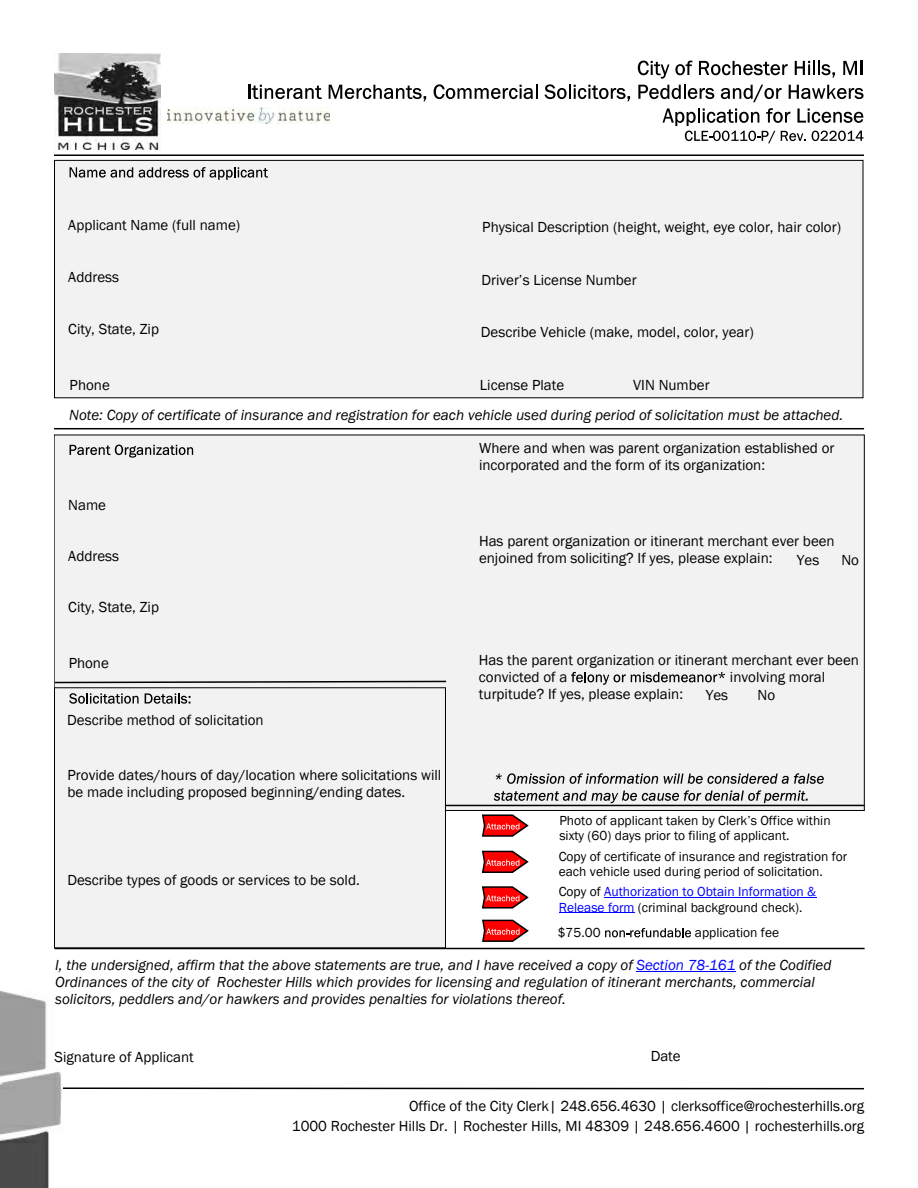
<style>
.page{position:relative;width:918px;height:1188px;background:#fff}
.page>*{position:absolute;margin:0;border:0;box-sizing:border-box;transform-origin:0 0}
.t1{font:italic 15.15px "Franklin Gothic";color:#000}
.t2{font:15px/17px "Franklin Gothic";color:#000}
.t3{font:italic 15px/17px "Franklin Gothic";color:#000}
.t4{font:13.5px/15.3px "Franklin Gothic";color:#000}
.t5{font:13.5px/15.3px "Franklin Gothic";color:#00f}
.s1{color:#000}
.s2{color:#00f}
</style>
<div class="page">
<img style="left:54px;top:54px;width:106px;height:95px">
<img style="left:167px;top:108px;width:163px;height:16px">
<svg style="left:638px;top:61px;width:31px;height:18px"></svg>
<svg style="left:675px;top:61px;width:17px;height:14px"></svg>
<svg style="left:699px;top:61px;width:89px;height:14px"></svg>
<svg style="left:795px;top:61px;width:40px;height:17px"></svg>
<svg style="left:843px;top:61px;width:14px;height:14px"></svg>
<hr style="left:860px;top:61px;width:3px;height:14px;background:#000">
<hr style="left:54px;top:154px;width:810px;height:2px;background:#000">
<svg style="left:63px;top:1087px;width:801px;height:3px;background:#7f7f7f"></svg>
<img style="left:0;top:991px;width:62px;height:197px">
<div style="left:54px;top:435px;width:810px;height:375px;background:#f2f2f2"></div>
<div style="left:54px;top:687px;width:392px;height:261px;background:#f2f2f2;border:1px solid #000"></div>
<div style="left:54px;top:160px;width:809px;height:238px;background:#f2f2f2;border:1px solid #000"></div>
<svg style="left:248px;top:85px;width:74px;height:14px"></svg>
<svg style="left:329px;top:85px;width:97px;height:16px"></svg>
<svg style="left:434px;top:84px;width:104px;height:15px"></svg>
<svg style="left:544px;top:84px;width:86px;height:17px"></svg>
<svg style="left:638px;top:85px;width:76px;height:14px"></svg>
<svg style="left:721px;top:85px;width:61px;height:17px"></svg>
<svg style="left:789px;top:85px;width:75px;height:14px"></svg>
<svg style="left:663px;top:108px;width:201px;height:35px"></svg>
<svg style="left:70px;top:445px;width:123px;height:13px"></svg>
<svg style="left:571px;top:672px;width:154px;height:13px"></svg>
<hr style="left:636px;top:971px;width:100px;height:1px;background:#00f">
<svg style="left:70px;top:167px;width:63px;height:11px"></svg>
<svg style="left:139px;top:167px;width:129px;height:13px"></svg>
<hr style="left:54px;top:428px;width:810px;height:1px;background:#000">
<hr style="left:55px;top:948px;width:810px;height:1px;background:#000">
<hr style="left:445px;top:805px;width:420px;height:1px;background:#000">
<svg style="left:69px;top:693px;width:70px;height:11px"></svg>
<svg style="left:145px;top:693px;width:45px;height:11px"></svg>
<svg style="left:54px;top:680px;width:393px;height:4px"></svg>
<svg style="left:482px;top:814px;width:47px;height:23px"></svg>
<svg style="left:482px;top:850px;width:47px;height:23px"></svg>
<hr style="left:604px;top:897px;width:212px;height:1px;background:#00f">
<hr style="left:559px;top:913px;width:76px;height:1px;background:#00f">
<svg style="left:482px;top:886px;width:47px;height:23px"></svg>
<svg style="left:605px;top:928px;width:86px;height:9px"></svg>
<svg style="left:482px;top:919px;width:47px;height:23px"></svg>
<svg style="left:496px;top:773px;width:68px;height:11px"></svg>
<svg style="left:570px;top:773px;width:88px;height:11px"></svg>
<svg style="left:664px;top:773px;width:160px;height:11px"></svg>
<svg style="left:494px;top:790px;width:314px;height:13px"></svg>
<p class="t2" style="left:68px;top:218px;width:173px">Applicant Name (full name)</p>
<p class="t2" style="left:68px;top:270px;width:52px">Address</p>
<p class="t2" style="left:68px;top:322px;width:92px">City, State, Zip</p>
<p class="t2" style="left:482px;top:220px;width:360px">Physical Description (height, weight, eye color, hair color)</p>
<p class="t2" style="left:481px;top:273px;width:157px">Driver’s License Number</p>
<p class="t2" style="left:481px;top:324px;width:274px">Describe Vehicle (make, model, color, year)</p>
<p class="t2" style="left:70px;top:378px;width:42px">Phone</p>
<p class="t2" style="left:480px;top:378px;width:86px">License Plate</p>
<p class="t1" style="left:69px;top:409px;width:776px">Note: Copy of certificate of insurance and registration for each vehicle used during period of solicitation must be attached.</p>
<p class="t2" style="left:633px;top:378px;width:78px">VIN Number</p>
<p class="t2" style="left:68px;top:498px;width:39px">Name</p>
<p class="t2" style="left:68px;top:549px;width:52px">Address</p>
<p class="t2" style="left:68px;top:600px;width:92px">City, State, Zip</p>
<p class="t2" style="left:69px;top:655px;width:42px">Phone</p>
<p class="t2" style="left:67px;top:712px;width:198px">Describe method of solicitation</p>
<p class="t2" style="left:68px;top:767px;width:375px">Provide dates/hours of day/location where solicitations will be made including proposed beginning/ending dates.</p>
<p class="t2" style="left:67px;top:873px;width:294px">Describe types of goods or services to be sold.</p>
<p class="t2" style="left:479px;top:440px;width:357px">Where and when was parent organization established or incorporated and the form of its organization:</p>
<p class="t2" style="left:479px;top:534px;width:357px">Has parent organization or itinerant merchant ever been enjoined from soliciting? If yes, please explain:</p>
<p class="t2" style="left:797px;top:553px;width:24px">Yes</p>
<p class="t2" style="left:841px;top:553px;width:19px">No</p>
<p class="t2" style="left:479px;top:653px;width:381px">Has the parent organization or itinerant merchant ever been convicted of a</p>
<p class="t2" style="left:730px;top:670px;width:97px">involving moral</p>
<p class="t2" style="left:479px;top:687px;width:206px">turpitude? If yes, please explain:</p>
<p class="t2" style="left:706px;top:688px;width:24px">Yes</p>
<p class="t2" style="left:758px;top:688px;width:19px">No</p>
<p class="t4" style="left:559px;top:814px;width:273px">Photo of applicant taken by Clerk’s Office within sixty (60) days prior to filing of applicant.</p>
<p class="t4" style="left:559px;top:850px;width:290px">Copy of certificate of insurance and registration for each vehicle used during period of solicitation.</p>
<p class="t5" style="left:559px;top:885px;width:259px"><span class="s1">Copy of</span> Authorization to Obtain Information &amp;<br>Release form <span class="s1">(criminal background check).</span></p>
<p class="t4" style="left:558px;top:926px;width:44px">$75.00</p>
<p class="t4" style="left:695px;top:926px;width:86px">application fee</p>
<p class="t3" style="left:55px;top:958px;width:778px">I, the undersigned, affirm that the above statements are true, and I have received a copy of <span class="s2">Section 78-161</span> of the Codified<br>Ordinances of the city of Rochester Hills which provides for licensing and regulation of itinerant merchants, commercial solicitors, peddlers and/or hawkers and provides penalties for violations thereof.</p>
<p class="t2" style="left:55px;top:1050px;width:141px">Signature of Applicant</p>
<p class="t2" style="left:651px;top:1048px;width:32px">Date</p>
<p class="t2" style="left:409px;top:1099px;width:456px">Office of the City Clerk| 248.656.4630 | clerksoffice@rochesterhills.org</p>
<p class="t2" style="left:292px;top:1118px;width:574px">1000 Rochester Hills Dr. | Rochester Hills, MI 48309 | 248.656.4600 | rochesterhills.org</p>
</div>
